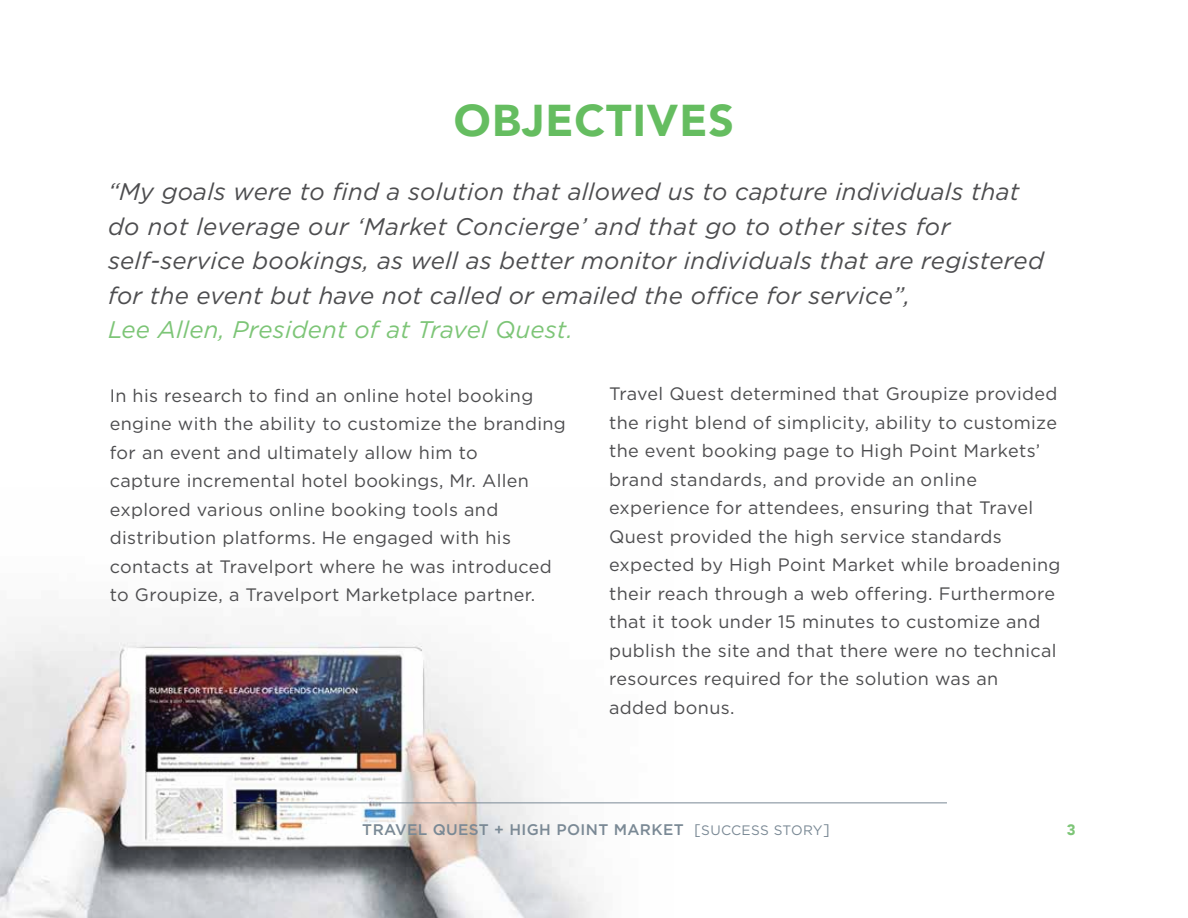
<style>
.page{position:relative;width:1188px;height:918px;background:#fff}
.page>*{position:absolute;margin:0;border:0;box-sizing:border-box;transform-origin:0 0}
.t1{font:900 44.4px "Avenir";letter-spacing:.025em;color:#65bd60}
.t2{font:italic 24px/34.5px "Gotham";letter-spacing:.01em;color:#4d4d4f}
.t3{font:italic 24px "Gotham";letter-spacing:.01em;color:#7dc577}
.t4{font:18px/28.5px "Gotham";letter-spacing:.02em;color:#4d4d4f}
.t5{font:500 15.45px "Gotham";letter-spacing:.025em;color:#7a8995}
.t6{font:900 15px "Avenir";color:#7dc577}
.s1{font-weight:400}
.s2{font-weight:400;font-size:13.65px}
</style>
<div class="page">
<img style="left:0;top:625px;width:673px;height:293px">
<hr style="left:233px;top:802px;width:714px;height:1px;background:#7a8995">
<h1 class="t1" style="left:454px;top:83px;width:282px">OBJECTIVES</h1>
<p class="t2" style="left:108px;top:174px;width:937px">“My goals were to find a solution that allowed us to capture individuals that do not leverage our ‘Market Concierge’ and that go to other sites for self-service bookings, as well as better monitor individuals that are registered for the event but have not called or emailed the office for service”,</p>
<h2 class="t3" style="left:108px;top:316px;width:466px">Lee Allen, President of at Travel Quest.</h2>
<p class="t4" style="left:110px;top:381px;width:458px">In his research to find an online hotel booking engine with the ability to customize the branding for an event and ultimately allow him to<br>capture incremental hotel bookings, Mr. Allen explored various online booking tools and distribution platforms. He engaged with his contacts at Travelport where he was introduced to Groupize, a Travelport Marketplace partner.</p>
<p class="t4" style="left:609px;top:379px;width:453px">Travel Quest determined that Groupize provided the right blend of simplicity, ability to customize the event booking page to High Point Markets’ brand standards, and provide an online experience for attendees, ensuring that Travel Quest provided the high service standards expected by High Point Market while broadening their reach through a web offering. Furthermore that it took under 15 minutes to customize and publish the site and that there were no technical resources required for the solution was an added bonus.</p>
<p class="t5" style="left:362px;top:821px;width:469px">TRAVEL QUEST + HIGH POINT MARKET <span class="s1">[</span><span class="s2">SUCCESS STORY</span><span class="s1">]</span></p>
<p class="t6" style="left:1067px;top:817px;width:10px">3</p>
</div>
